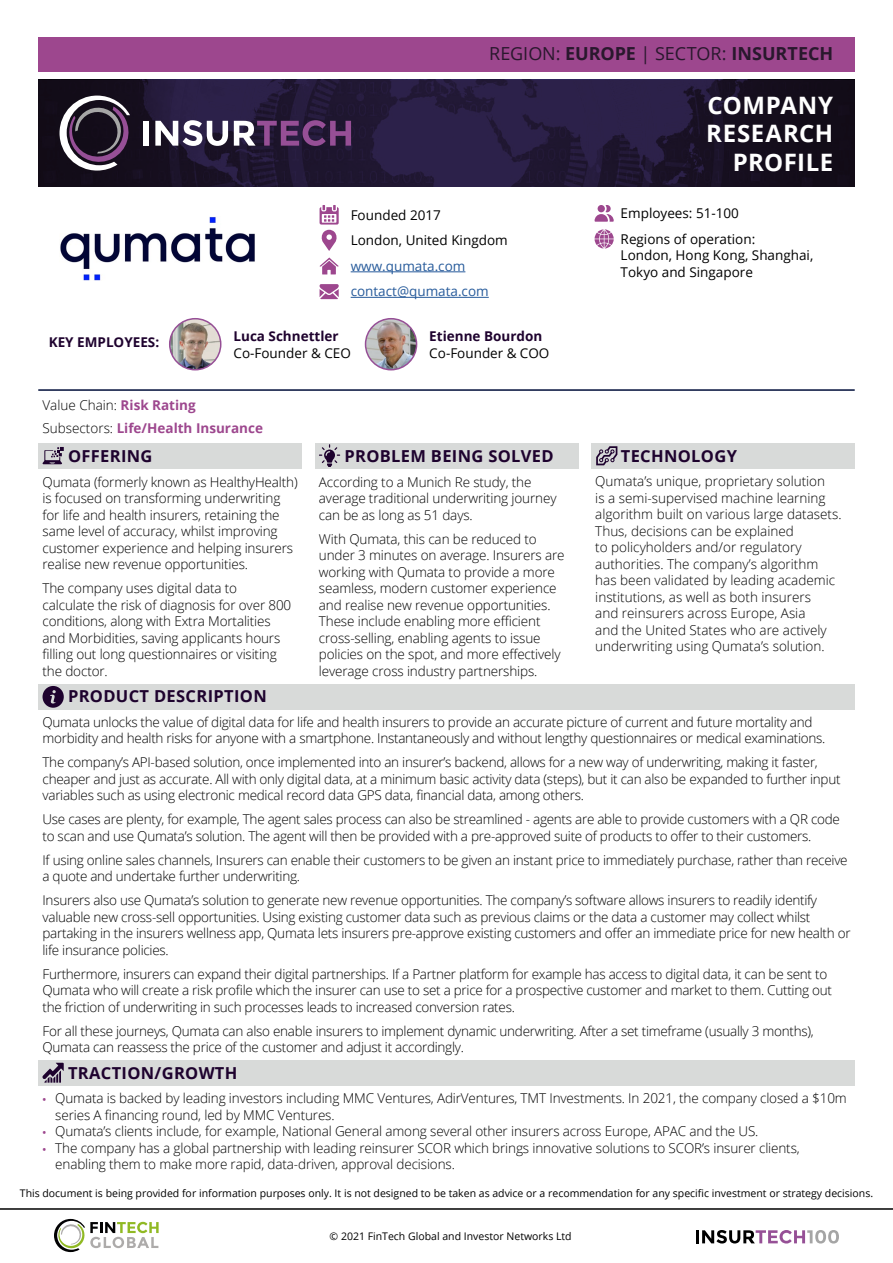
<style>
.page{position:relative;width:893px;height:1263px;background:#fff}
.page>*{position:absolute;margin:0;border:0;box-sizing:border-box;transform-origin:0 0}
.t1{font:700 24px/28.5px "Open Sans";letter-spacing:.02em;color:#fff;text-align:right}
.t2{font:18px "Open Sans";color:#29182d}
.t3{font:700 16.5px "Open Sans";letter-spacing:.02em;color:#1e022e}
.t4{font:300 13.5px/16.5px "Open Sans";letter-spacing:-.02em;color:#000}
.t5{font:300 13.5px/16.5px "Open Sans";color:#000}
.t6{font:13.5px/25.5px "Open Sans";color:#000}
.t7{font:700 13.5px/22.5px "Open Sans";color:#9d478e}
.t8{font:700 13.5px "Open Sans";color:#1e022e}
.t9{font:13.5px/25.5px "Open Sans";color:#275b9b}
.t10{font:10.5px "Open Sans";color:#000}
.s1{font-weight:700}
.s2{font-weight:300;color:#000}
.s3{font-family:"Source Sans Pro";color:#9d478e}
</style>
<div class="page">
<hr style="left:0;top:1208px;width:893px;height:2px;background:#000">
<svg style="left:54px;top:1219px;width:105px;height:33px"></svg>
<svg style="left:696px;top:1230px;width:143px;height:13px"></svg>
<div style="left:38px;top:37px;width:817px;height:34px;background:#9d478e"></div>
<svg style="left:38px;top:80px;width:817px;height:106px;background:#201733"></svg>
<div style="left:144px;top:121px;width:5px;height:25px;background:#fff"></div>
<svg style="left:155px;top:120px;width:73px;height:26px"></svg>
<svg style="left:234px;top:120px;width:117px;height:26px;background:#65466e"></svg>
<svg style="left:60px;top:96px;width:73px;height:75px;background:#504455"></svg>
<div style="left:38px;top:1060px;width:817px;height:25px;background:#d8dad9"></div>
<svg style="left:42px;top:1063px;width:22px;height:20px"></svg>
<hr style="left:38px;top:389px;width:817px;height:2px;background:#000e3a">
<div style="left:591px;top:443px;width:264px;height:25px;background:#d8dad9"></div>
<svg style="left:596px;top:446px;width:21px;height:19px"></svg>
<div style="left:315px;top:443px;width:263px;height:25px;background:#d8dad9"></div>
<svg style="left:319px;top:444px;width:21px;height:23px"></svg>
<div style="left:38px;top:443px;width:264px;height:25px;background:#d8dad9"></div>
<svg style="left:42px;top:447px;width:22px;height:17px"></svg>
<div style="left:38px;top:684px;width:817px;height:26px;background:#d8dad9"></div>
<svg style="left:43px;top:686px;width:21px;height:22px"></svg>
<hr style="left:351px;top:271px;width:114px;height:1px;background:#275b9b">
<hr style="left:351px;top:297px;width:138px;height:1px;background:#275b9b">
<svg style="left:595px;top:205px;width:19px;height:17px"></svg>
<svg style="left:595px;top:229px;width:19px;height:19px"></svg>
<svg style="left:320px;top:205px;width:19px;height:46px"></svg>
<svg style="left:320px;top:257px;width:19px;height:17px"></svg>
<svg style="left:320px;top:284px;width:19px;height:15px"></svg>
<img style="left:170px;top:319px;width:51px;height:51px;border-radius:26px">
<div style="left:169px;top:318px;width:52px;height:52px;border:2px solid #964f96;border-radius:50%"></div>
<img style="left:366px;top:319px;width:51px;height:51px;border-radius:26px">
<div style="left:365px;top:318px;width:52px;height:52px;border:2px solid #964f96;border-radius:50%"></div>
<img style="left:60px;top:217px;width:195px;height:64px">
<h2 class="t2" style="left:489px;top:41px;width:346px">REGION: <span class="s1">EUROPE</span> | SECTOR: <span class="s1">INSURTECH</span></h2>
<h1 class="t1" style="left:706px;top:90px;width:129px">COMPANY<br>RESEARCH<br>PROFILE</h1>
<p class="t8" style="left:49px;top:333px;width:112px">KEY EMPLOYEES:</p>
<p class="t6" style="left:351px;top:202px;width:159px">Founded 2017<br>London, United Kingdom</p>
<p class="t9" style="left:351px;top:253px;width:140px">www.qumata.com contact@qumata.com</p>
<p class="t8" style="left:233px;top:327px;width:107px">Luca Schnettler</p>
<p class="t6" style="left:233px;top:340px;width:119px">Co-Founder &amp; CEO</p>
<p class="t8" style="left:429px;top:327px;width:114px">Etienne Bourdon</p>
<p class="t6" style="left:429px;top:340px;width:122px">Co-Founder &amp; COO</p>
<p class="t6" style="left:621px;top:200px;width:136px">Employees: 51-100<br>Regions of operation:</p>
<p class="t6" style="left:621px;top:247px;width:194px;line-height:16.5px">London, Hong Kong, Shanghai,<br>Tokyo and Singapore</p>
<p class="t7" style="left:43px;top:394px;width:222px"><span class="s2">Value Chain:</span> Risk Rating<br><span class="s2">Subsectors:</span> Life/Health Insurance</p>
<p class="t3" style="left:68px;top:445px;width:86px">OFFERING</p>
<p class="t3" style="left:344px;top:445px;width:211px">PROBLEM BEING SOLVED</p>
<p class="t3" style="left:621px;top:445px;width:118px">TECHNOLOGY</p>
<p class="t4" style="left:43px;top:473px;width:257px">Qumata (formerly known as HealthyHealth) is focused on transforming underwriting for life and health insurers, retaining the same level of accuracy, whilst improving customer experience and helping insurers realise new revenue opportunities.</p>
<p class="t4" style="left:43px;top:579px;width:250px">The company uses digital data to calculate the risk of diagnosis for over 800 conditions, along with Extra Mortalities and Morbidities, saving applicants hours filling out long questionnaires or visiting the doctor.</p>
<p class="t5" style="left:595px;top:473px;width:248px">Qumata’s unique, proprietary solution<br>is a semi-supervised machine learning algorithm built on various large datasets.<br>Thus, decisions can be explained<br>to policyholders and/or regulatory authorities. The company’s algorithm has been validated by leading academic institutions, as well as both insurers<br>and reinsurers across Europe, Asia<br>and the United States who are actively underwriting using Qumata’s solution.</p>
<p class="t4" style="left:319px;top:473px;width:239px">According to a Munich Re study, the average traditional underwriting journey can be as long as 51 days.</p>
<p class="t4" style="left:319px;top:530px;width:247px">With Qumata, this can be reduced to under 3 minutes on average. Insurers are working with Qumata to provide a more seamless, modern customer experience and realise new revenue opportunities.<br>These include enabling more efficient cross-selling, enabling agents to issue policies on the spot, and more effectively leverage cross industry partnerships.</p>
<p class="t3" style="left:68px;top:685px;width:200px">PRODUCT DESCRIPTION</p>
<p class="t4" style="left:43px;top:713px;width:784px">Qumata unlocks the value of digital data for life and health insurers to provide an accurate picture of current and future mortality and morbidity and health risks for anyone with a smartphone. Instantaneously and without lengthy questionnaires or medical examinations.</p>
<p class="t4" style="left:43px;top:753px;width:799px">The company’s API-based solution, once implemented into an insurer’s backend, allows for a new way of underwriting, making it faster, cheaper and just as accurate. All with only digital data, at a minimum basic activity data (steps), but it can also be expanded to further input variables such as using electronic medical record data GPS data, financial data, among others.</p>
<p class="t4" style="left:43px;top:810px;width:799px">Use cases are plenty, for example, The agent sales process can also be streamlined - agents are able to provide customers with a QR code to scan and use Qumata’s solution. The agent will then be provided with a pre-approved suite of products to offer to their customers.</p>
<p class="t4" style="left:43px;top:851px;width:807px">If using online sales channels, Insurers can enable their customers to be given an instant price to immediately purchase, rather than receive a quote and undertake further underwriting.</p>
<p class="t4" style="left:43px;top:891px;width:809px">Insurers also use Qumata’s solution to generate new revenue opportunities. The company’s software allows insurers to readily identify valuable new cross-sell opportunities. Using existing customer data such as previous claims or the data a customer may collect whilst partaking in the insurers wellness app, Qumata lets insurers pre-approve existing customers and offer an immediate price for new health or life insurance policies.</p>
<p class="t4" style="left:43px;top:965px;width:791px">Furthermore, insurers can expand their digital partnerships. If a Partner platform for example has access to digital data, it can be sent to<br>Qumata who will create a risk profile which the insurer can use to set a price for a prospective customer and market to them. Cutting out the friction of underwriting in such processes leads to increased conversion rates.</p>
<p class="t4" style="left:43px;top:1022px;width:773px">For all these journeys, Qumata can also enable insurers to implement dynamic underwriting. After a set timeframe (usually 3 months),<br>Qumata can reassess the price of the customer and adjust it accordingly.</p>
<p class="t3" style="left:68px;top:1061px;width:171px">TRACTION/GROWTH</p>
<p class="t4" style="left:55px;top:1089px;width:793px;text-indent:-13px"><span class="s3">•</span> Qumata is backed by leading investors including MMC Ventures, AdirVentures, TMT Investments. In 2021, the company closed a $10m series A financing round, led by MMC Ventures.</p>
<p class="t4" style="left:43px;top:1122px;width:717px"><span class="s3">•</span> Qumata’s clients include, for example, National General among several other insurers across Europe, APAC and the US.</p>
<p class="t4" style="left:55px;top:1139px;width:746px;text-indent:-13px"><span class="s3">•</span> The company has a global partnership with leading reinsurer SCOR which brings innovative solutions to SCOR’s insurer clients, enabling them to make more rapid, data-driven, approval decisions.</p>
<p class="t10" style="left:20px;top:1186px;width:855px">This document is being provided for information purposes only. It is not designed to be taken as advice or a recommendation for any specific investment or strategy decisions.</p>
<p class="t10" style="left:330px;top:1228px;width:244px">© 2021 FinTech Global and Investor Networks Ltd</p>
</div>
